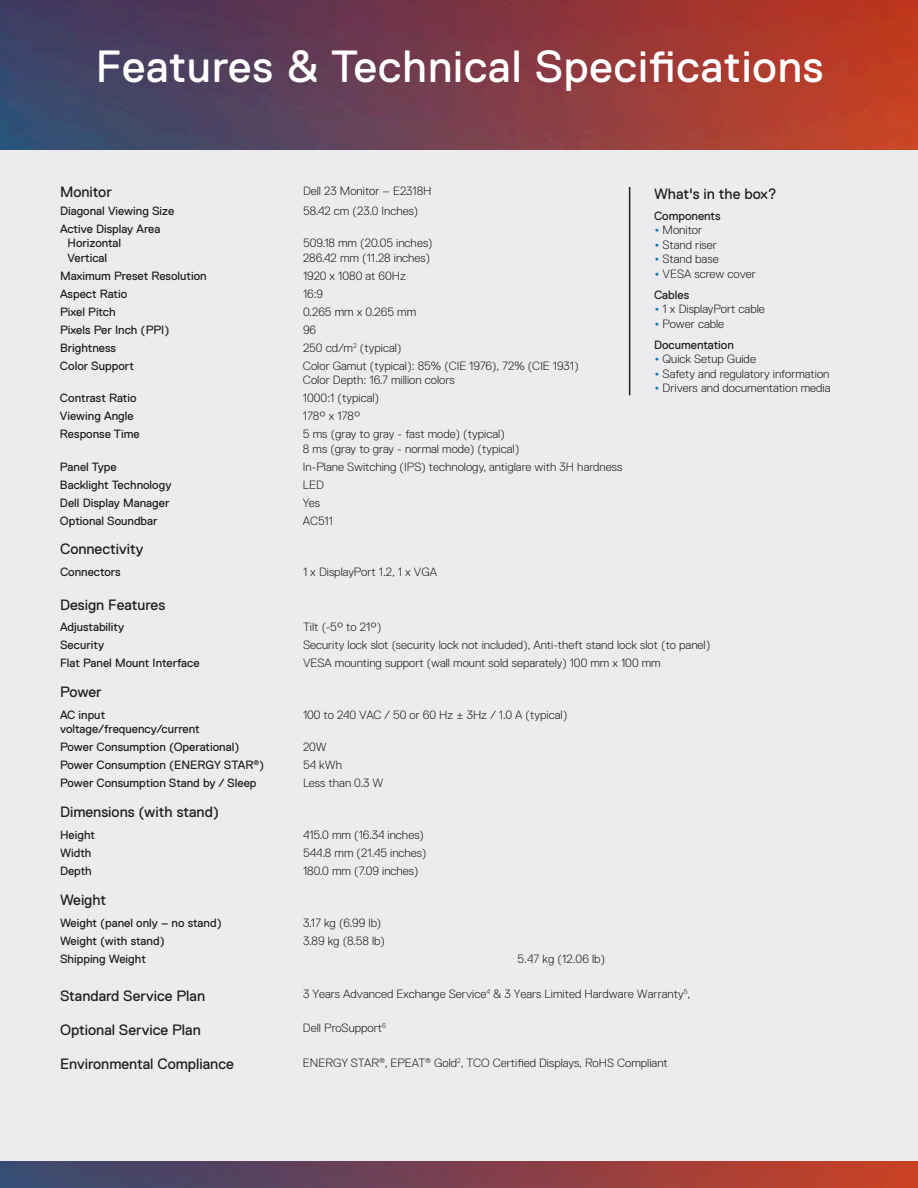
<style>
.page{position:relative;width:918px;height:1188px;background:#ececee}
.page>*{position:absolute;margin:0;border:0;box-sizing:border-box;transform-origin:0 0}
.t1{font:45px "Dell Replica";letter-spacing:.02em;color:#fff}
.t2{font:15px "Dell Replica";color:#231f20}
.t3{font:300 12px/18px "Dell Replica";color:#231f20}
.t4{font:12px/18px "Dell Replica";color:#231f20}
.s1{font-weight:400;font-size:15px;color:#007db8}
.s2{font-weight:400}
.s3{font-size:15px;color:#007db8}
.s4{font-weight:300}
</style>
<div class="page">
<img style="left:0;top:0;width:918px;height:150px">
<img style="left:0;top:1161px;width:918px;height:27px">
<hr style="left:629px;top:187px;width:1px;height:208px;background:#231f20">
<h1 class="t1" style="left:96px;top:42px;width:729px">Features &amp; Technical Specifications</h1>
<p class="t2" style="left:60px;top:184px;width:53px">Monitor</p>
<p class="t3" style="left:303px;top:182px;width:130px">Dell 23 Monitor – E2318H</p>
<p class="t4" style="left:60px;top:202px;width:116px">Diagonal Viewing Size</p>
<p class="t3" style="left:303px;top:202px;width:117px">58.42 cm (23.0 Inches)</p>
<p class="t4" style="left:68px;top:222px;width:94px;line-height:14.4px;text-indent:-8px">Active Display Area<br>Horizontal<br>Vertical</p>
<p class="t2" style="left:654px;top:185px;width:124px">What's in the box?</p>
<p class="t4" style="left:654px;top:207px;width:68px">Components</p>
<p class="t3" style="left:654px;top:221px;width:50px"><span class="s1">•</span> Monitor</p>
<p class="t3" style="left:654px;top:236px;width:64px"><span class="s1">•</span> Stand riser</p>
<p class="t3" style="left:654px;top:250px;width:66px"><span class="s1">•</span> Stand base</p>
<p class="t3" style="left:654px;top:263px;width:103px;line-height:21.1px"><span class="s1">•</span> VESA screw cover<br><span class="s2">Cables</span></p>
<p class="t3" style="left:654px;top:300px;width:112px"><span class="s1">•</span> 1 x DisplayPort cable</p>
<p class="t4" style="left:654px;top:313px;width:81px;line-height:21.1px"><span class="s3">•</span> <span class="s4">Power cable<br></span>Documentation</p>
<p class="t3" style="left:654px;top:350px;width:103px"><span class="s1">•</span> Quick Setup Guide</p>
<p class="t3" style="left:654px;top:364px;width:177px"><span class="s1">•</span> Safety and regulatory information</p>
<p class="t3" style="left:654px;top:379px;width:178px"><span class="s1">•</span> Drivers and documentation media</p>
<p class="t3" style="left:303px;top:236px;width:131px;line-height:14.4px">509.18 mm (20.05 inches)<br>286.42 mm (11.28 inches)</p>
<p class="t4" style="left:60px;top:267px;width:148px">Maximum Preset Resolution</p>
<p class="t3" style="left:303px;top:267px;width:104px">1920 x 1080 at 60Hz</p>
<p class="t4" style="left:60px;top:285px;width:69px">Aspect Ratio</p>
<p class="t3" style="left:303px;top:285px;width:22px">16:9</p>
<p class="t4" style="left:60px;top:303px;width:57px">Pixel Pitch</p>
<p class="t3" style="left:303px;top:303px;width:115px">0.265 mm x 0.265 mm</p>
<p class="t4" style="left:60px;top:321px;width:111px">Pixels Per Inch (PPI)</p>
<p class="t3" style="left:303px;top:321px;width:15px">96</p>
<p class="t4" style="left:60px;top:339px;width:58px">Brightness</p>
<p class="t3" style="left:303px;top:339px;width:100px">250 cd/m<sup>2</sup> (typical)</p>
<p class="t4" style="left:60px;top:357px;width:75px">Color Support</p>
<p class="t3" style="left:303px;top:359px;width:277px;line-height:14.4px">Color Gamut (typical): 85% (CIE 1976), 72% (CIE 1931)<br>Color Depth: 16.7 million colors</p>
<p class="t4" style="left:60px;top:389px;width:78px">Contrast Ratio</p>
<p class="t3" style="left:303px;top:389px;width:78px">1000:1 (typical)</p>
<p class="t4" style="left:60px;top:407px;width:75px">Viewing Angle</p>
<p class="t3" style="left:303px;top:407px;width:59px">178° x 178°</p>
<p class="t4" style="left:60px;top:425px;width:81px">Response Time</p>
<p class="t3" style="left:303px;top:427px;width:218px;line-height:14.4px">5 ms (gray to gray - fast mode) (typical)<br>8 ms (gray to gray - normal mode) (typical)</p>
<p class="t4" style="left:60px;top:458px;width:58px">Panel Type</p>
<p class="t3" style="left:303px;top:458px;width:321px">In-Plane Switching (IPS) technology, antiglare with 3H hardness</p>
<p class="t4" style="left:60px;top:476px;width:113px">Backlight Technology</p>
<p class="t3" style="left:303px;top:476px;width:22px">LED</p>
<p class="t4" style="left:60px;top:494px;width:111px">Dell Display Manager</p>
<p class="t3" style="left:303px;top:494px;width:19px">Yes</p>
<p class="t4" style="left:60px;top:512px;width:99px">Optional Soundbar</p>
<p class="t3" style="left:303px;top:512px;width:31px">AC511</p>
<p class="t2" style="left:60px;top:541px;width:85px">Connectivity</p>
<p class="t4" style="left:60px;top:563px;width:62px">Connectors</p>
<p class="t3" style="left:303px;top:563px;width:136px">1 x DisplayPort 1.2, 1 x VGA</p>
<p class="t2" style="left:60px;top:596px;width:107px">Design Features</p>
<p class="t4" style="left:60px;top:618px;width:141px">Adjustability<br>Security<br>Flat Panel Mount Interface</p>
<p class="t2" style="left:60px;top:683px;width:43px">Power</p>
<p class="t4" style="left:60px;top:708px;width:141px;line-height:14.4px">AC input voltage/frequency/current</p>
<p class="t4" style="left:60px;top:738px;width:206px">Power Consumption (Operational)<br>Power Consumption (ENERGY STAR<sup>®</sup>)<br>Power Consumption Stand by / Sleep</p>
<p class="t2" style="left:60px;top:803px;width:161px">Dimensions (with stand)</p>
<p class="t4" style="left:60px;top:826px;width:37px">Height<br>Width<br>Depth</p>
<p class="t2" style="left:60px;top:891px;width:48px">Weight</p>
<p class="t4" style="left:60px;top:914px;width:163px">Weight (panel only – no stand)<br>Weight (with stand)<br>Shipping Weight</p>
<p class="t2" style="left:60px;top:987px;width:147px">Standard Service Plan</p>
<p class="t2" style="left:60px;top:1021px;width:142px">Optional Service Plan</p>
<p class="t2" style="left:60px;top:1055px;width:175px">Environmental Compliance</p>
<p class="t3" style="left:303px;top:618px;width:409px">Tilt (-5° to 21°)<br>Security lock slot (security lock not included), Anti-theft stand lock slot (to panel)<br>VESA mounting support (wall mount sold separately) 100 mm x 100 mm</p>
<p class="t3" style="left:303px;top:706px;width:266px">100 to 240 VAC / 50 or 60 Hz ± 3Hz / 1.0 A (typical)</p>
<p class="t3" style="left:303px;top:738px;width:82px">20W<br>54 kWh<br>Less than 0.3 W</p>
<p class="t3" style="left:303px;top:826px;width:125px">415.0 mm (16.34 inches)<br>544.8 mm (21.45 inches)<br>180.0 mm (7.09 inches)</p>
<p class="t3" style="left:303px;top:914px;width:83px">3.17 kg (6.99 lb)<br>3.89 kg (8.58 lb)</p>
<p class="t3" style="left:517px;top:950px;width:89px">5.47 kg (12.06 lb)</p>
<p class="t3" style="left:303px;top:985px;width:389px">3 Years Advanced Exchange Service<sup>4</sup> &amp; 3 Years Limited Hardware Warranty<sup>5</sup>,</p>
<p class="t3" style="left:303px;top:1019px;width:85px">Dell ProSupport<sup>6</sup></p>
<p class="t3" style="left:303px;top:1054px;width:366px">ENERGY STAR<sup>®</sup>, EPEAT<sup>®</sup> Gold<sup>2</sup>, TCO Certified Displays, RoHS Compliant</p>
</div>
